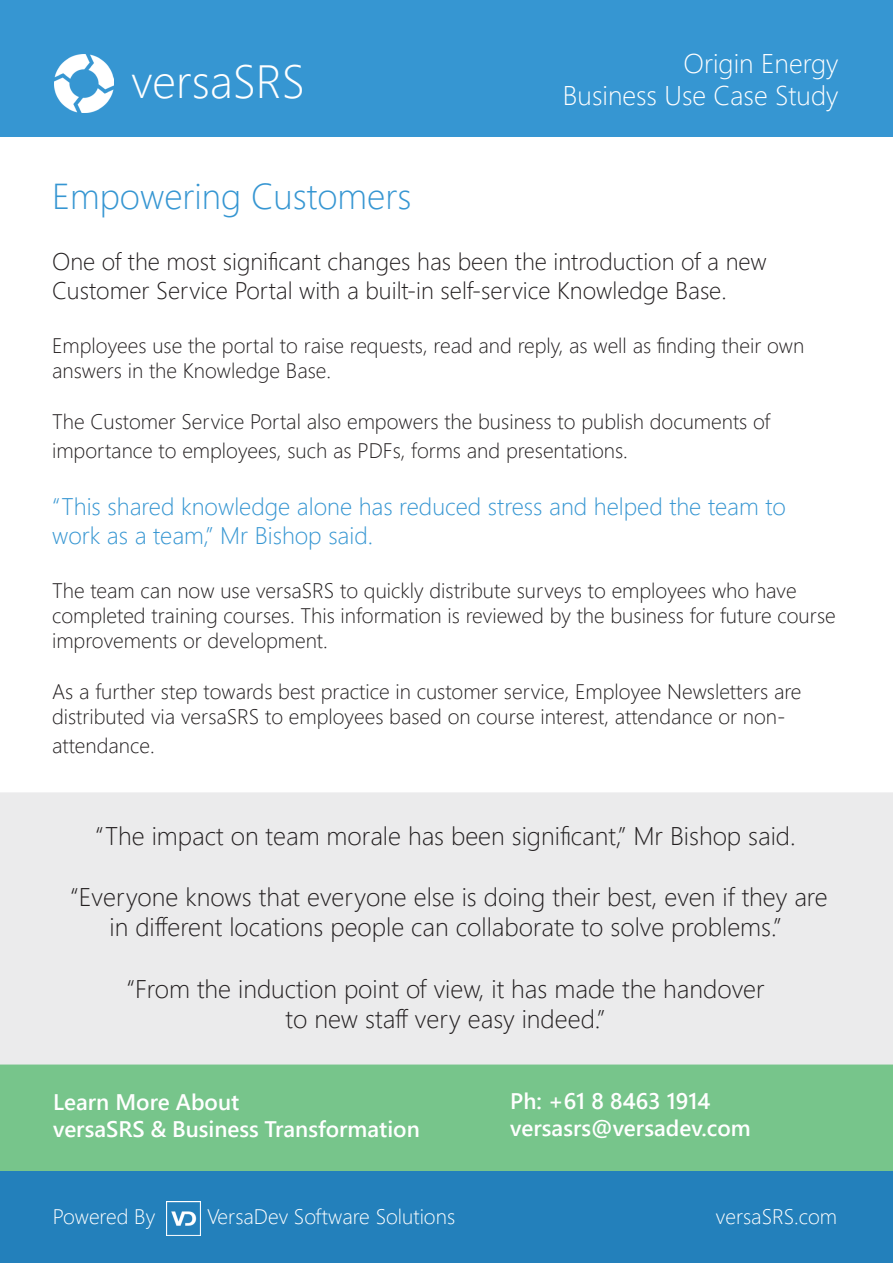
<style>
.page{position:relative;width:893px;height:1263px;background:#fff}
.page>*{position:absolute;margin:0;border:0;box-sizing:border-box;transform-origin:0 0}
.t1{font:300 46.5px "Segoe UI";color:#fff}
.t2{font:300 36px "Segoe UI";color:#3696d2}
.t3{font:300 27px "Segoe UI";color:#fff}
.t4{font:300 25.5px/30.6px "Segoe UI";color:#231f20;text-align:center}
.t5{font:300 24px/28.8px "Segoe UI";color:#231f20}
.t6{font:300 24px/28.8px "Segoe UI";color:#3696d2}
.t7{font:600 22.5px "Segoe UI";color:#fff}
.t8{font:300 21px/25.2px "Segoe UI";color:#231f20}
.t9{font:300 21px "Segoe UI";color:#fff}
</style>
<div class="page">
<div style="left:0;top:1064px;width:893px;height:108px;background:#77c58b"></div>
<div style="left:0;top:792px;width:893px;height:272px;background:#ebebec"></div>
<div style="left:0;top:1171px;width:893px;height:92px;background:#2380bb"></div>
<div style="left:0;top:0;width:893px;height:136px;background:#3696d2"></div>
<img style="left:55px;top:55px;width:58px;height:58px">
<img style="left:167px;top:1201px;width:34px;height:34px">
<p class="t1" style="left:131px;top:44px;width:175px">versaSRS</p>
<p class="t3" style="left:684px;top:41px;width:156px">Origin Energy</p>
<p class="t3" style="left:563px;top:74px;width:277px">Business Use Case Study</p>
<p class="t2" style="left:52px;top:167px;width:361px">Empowering Customers</p>
<p class="t5" style="left:52px;top:246px;width:716px">One of the most significant changes has been the introduction of a new<br>Customer Service Portal with a built-in self-service Knowledge Base.</p>
<p class="t8" style="left:52px;top:332px;width:754px">Employees use the portal to raise requests, read and reply, as well as finding their own answers in the Knowledge Base.</p>
<p class="t8" style="left:52px;top:406px;width:720px;line-height:28.8px">The Customer Service Portal also empowers the business to publish documents of importance to employees, such as PDFs, forms and presentations.</p>
<p class="t6" style="left:52px;top:491px;width:735px">“This shared knowledge alone has reduced stress and helped the team to work as a team,” Mr Bishop said.</p>
<p class="t8" style="left:52px;top:577px;width:785px">The team can now use versaSRS to quickly distribute surveys to employees who have completed training courses. This information is reviewed by the business for future course improvements or development.</p>
<p class="t8" style="left:52px;top:678px;width:751px">As a further step towards best practice in customer service, Employee Newsletters are distributed via versaSRS to employees based on course interest, attendance or non-</p>
<p class="t8" style="left:52px;top:732px;width:104px">attendance.</p>
<p class="t4" style="left:95px;top:819px;width:702px">“The impact on team morale has been significant,” Mr Bishop said.</p>
<p class="t4" style="left:70px;top:880px;width:759px">“Everyone knows that everyone else is doing their best, even if they are in different locations people can collaborate to solve problems.”</p>
<p class="t4" style="left:126px;top:972px;width:640px">“From the induction point of view, it has made the handover to new staff very easy indeed.”</p>
<p class="t7" style="left:53px;top:1084px;width:188px">Learn More About</p>
<p class="t7" style="left:53px;top:1111px;width:368px">versaSRS &amp; Business Transformation</p>
<p class="t7" style="left:510px;top:1083px;width:202px">Ph: +61 8 8463 1914</p>
<p class="t7" style="left:510px;top:1110px;width:242px">versasrs@versadev.com</p>
<p class="t9" style="left:53px;top:1199px;width:104px">Powered By</p>
<p class="t9" style="left:207px;top:1199px;width:250px">VersaDev Software Solutions</p>
<p class="t9" style="left:716px;top:1199px;width:123px">versaSRS.com</p>
</div>
